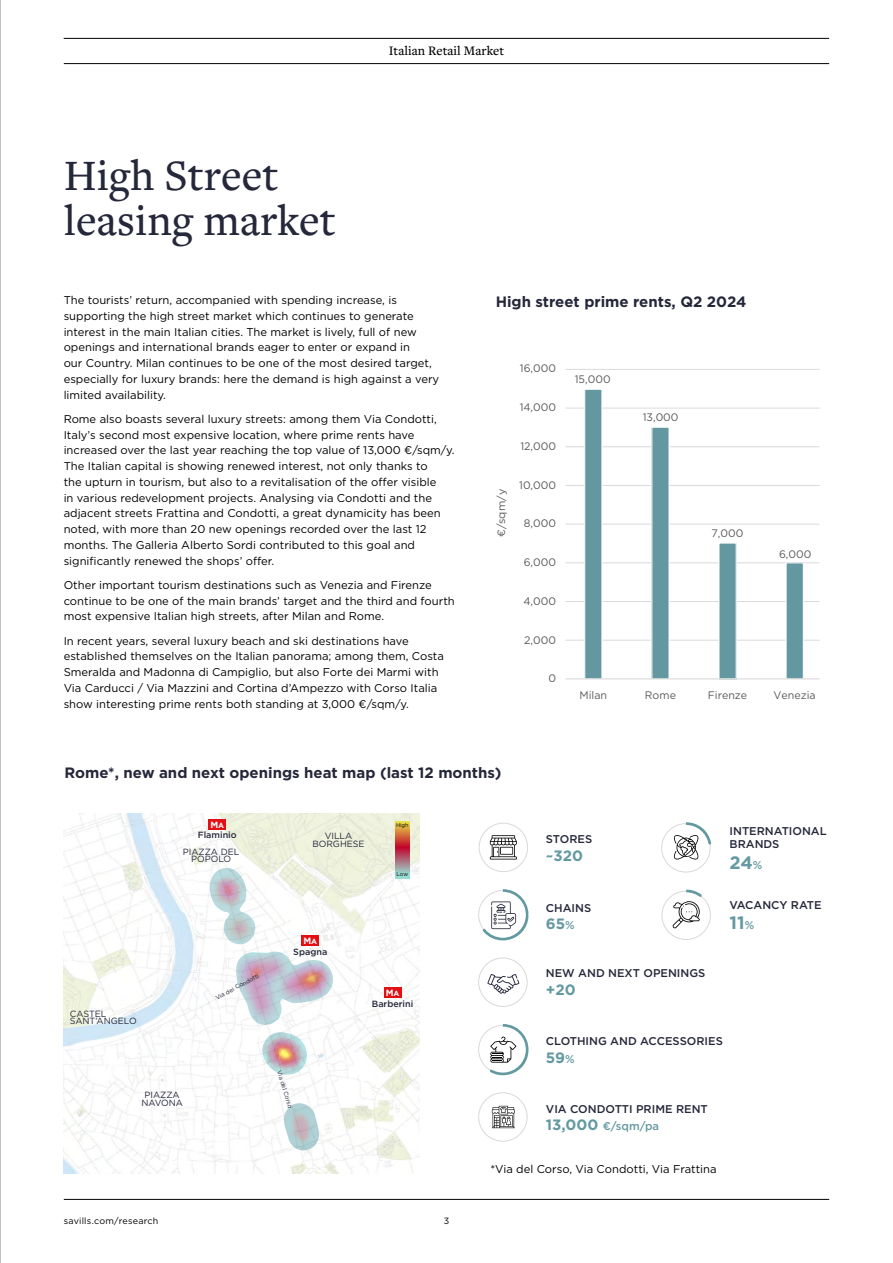
<style>
.page{position:relative;width:893px;height:1263px;background:#fff}
.page>*{position:absolute;margin:0;border:0;box-sizing:border-box;transform-origin:0 0}
.t1{font:500 45px/45px "Freight Text Pro";color:#25273a}
.t2{font:700 18px "Gotham";color:#6499a2}
.t3{font:700 15px "Gotham";color:#25273a}
.t4{font:700 15px "Gotham";color:#6499a2}
.t5{font:500 13.5px "Freight Text Pro";color:#000}
.t6{font:11.25px/15.8px "Gotham";color:#000}
.t7{font:500 11.25px/18px "Gotham";color:#25273a}
.t8{font:10.95px "Gotham";color:#5a5a5a}
.t9{font:10.65px "Gotham";color:#5a5a5a}
.t10{font:9px/7.5px "Gotham";color:#25273a;text-align:center}
.t11{font:500 9px "Gotham";color:#25273a}
.t12{font:9px "Gotham";letter-spacing:.02em;color:#000}
.t13{font:700 9px "Gotham";color:#fff}
.t14{font:6px "Gotham";color:#25273a}
.t15{font:5.55px "Gotham";color:#000}
.s1{font-size:7.5px}
.s2{font-weight:500;font-size:11.25px}
.s3{font-weight:700;font-size:15px;color:#6499a2}
.s4{color:#6499a2}
</style>
<div class="page">
<hr style="left:566px;top:524px;width:253px;height:1px;background:#dadada">
<hr style="left:566px;top:562px;width:253px;height:1px;background:#dadada">
<hr style="left:566px;top:601px;width:253px;height:1px;background:#dadada">
<hr style="left:566px;top:640px;width:253px;height:1px;background:#dadada">
<hr style="left:566px;top:485px;width:253px;height:1px;background:#dadada">
<hr style="left:566px;top:408px;width:253px;height:1px;background:#dadada">
<hr style="left:566px;top:369px;width:253px;height:1px;background:#dadada">
<hr style="left:566px;top:446px;width:253px;height:1px;background:#dadada">
<div style="left:585px;top:389px;width:17px;height:290px;background:#6398a1"></div>
<div style="left:584px;top:389px;width:19px;height:291px;border:1px solid #fff"></div>
<div style="left:652px;top:427px;width:17px;height:252px;background:#6398a1"></div>
<div style="left:651px;top:427px;width:19px;height:253px;border:1px solid #fff"></div>
<div style="left:719px;top:543px;width:17px;height:136px;background:#6398a1"></div>
<div style="left:718px;top:542px;width:19px;height:138px;border:1px solid #fff"></div>
<div style="left:786px;top:563px;width:17px;height:116px;background:#6398a1"></div>
<div style="left:785px;top:562px;width:19px;height:118px;border:1px solid #fff"></div>
<hr style="left:566px;top:678px;width:253px;height:1px;background:#d9d9d9">
<img style="left:64px;top:813px;width:356px;height:360px">
<svg style="left:396px;top:821px;width:13px;height:57px"></svg>
<svg style="left:209px;top:868px;width:48px;height:77px"></svg>
<svg style="left:235px;top:951px;width:99px;height:75px"></svg>
<svg style="left:261px;top:1032px;width:46px;height:43px"></svg>
<svg style="left:283px;top:1103px;width:36px;height:49px"></svg>
<div style="left:384px;top:987px;width:17px;height:11px;background:#e30f13"></div>
<svg style="left:487px;top:974px;width:32px;height:20px"></svg>
<div style="left:478px;top:957px;width:50px;height:50px;border:1px solid #d9d9d9;border-radius:50%"></div>
<div style="left:478px;top:1092px;width:50px;height:50px;border:1px solid #d9d9d9;border-radius:50%"></div>
<svg style="left:492px;top:1106px;width:23px;height:22px"></svg>
<svg style="left:490px;top:1024px;width:39px;height:51px"></svg>
<svg style="left:490px;top:835px;width:27px;height:24px"></svg>
<div style="left:479px;top:823px;width:49px;height:49px;border:1px solid #d9d9d9;border-radius:50%"></div>
<div style="left:661px;top:823px;width:50px;height:49px;border:1px solid #d9d9d9;border-radius:50%"></div>
<svg style="left:673px;top:822px;width:38px;height:37px"></svg>
<svg style="left:482px;top:889px;width:47px;height:51px"></svg>
<div style="left:661px;top:890px;width:50px;height:50px;border:1px solid #d9d9d9;border-radius:50%"></div>
<svg style="left:672px;top:890px;width:30px;height:38px"></svg>
<div style="left:302px;top:935px;width:17px;height:11px;background:#e30f13"></div>
<div style="left:209px;top:819px;width:17px;height:11px;background:#e30f13"></div>
<hr style="left:64px;top:1199px;width:765px;height:1px;background:#000">
<hr style="left:64px;top:63px;width:765px;height:1px;background:#000">
<hr style="left:64px;top:38px;width:765px;height:1px;background:#000">
<hr style="left:0;top:0;width:1px;height:1263px;background:#000">
<h1 class="t1" style="left:64px;top:151px;width:274px">High Street leasing market</h1>
<p class="t5" style="left:389px;top:42px;width:117px">Italian Retail Market</p>
<p class="t6" style="left:64px;top:292px;width:377px">The tourists’ return, accompanied with spending increase, is supporting the high street market which continues to generate interest in the main Italian cities. The market is lively, full of new openings and international brands eager to enter or expand in<br>our Country. Milan continues to be one of the most desired target, especially for luxury brands: here the demand is high against a very limited availability.</p>
<p class="t6" style="left:64px;top:411px;width:392px">Rome also boasts several luxury streets: among them Via Condotti, Italy’s second most expensive location, where prime rents have increased over the last year reaching the top value of 13,000 €/sqm/y.<br>The Italian capital is showing renewed interest, not only thanks to<br>the upturn in tourism, but also to a revitalisation of the offer visible<br>in various redevelopment projects. Analysing via Condotti and the adjacent streets Frattina and Condotti, a great dynamicity has been noted, with more than 20 new openings recorded over the last 12 months. The Galleria Alberto Sordi contributed to this goal and significantly renewed the shops’ offer.</p>
<p class="t6" style="left:64px;top:577px;width:393px">Other important tourism destinations such as Venezia and Firenze continue to be one of the main brands’ target and the third and fourth most expensive Italian high streets, after Milan and Rome.</p>
<p class="t6" style="left:64px;top:633px;width:382px">In recent years, several luxury beach and ski destinations have established themselves on the Italian panorama; among them, Costa Smeralda and Madonna di Campiglio, but also Forte dei Marmi with Via Carducci / Via Mazzini and Cortina d’Ampezzo with Corso Italia show interesting prime rents both standing at 3,000 €/sqm/y.</p>
<h3 class="t3" style="left:496px;top:292px;width:252px">High street prime rents, Q2 2024</h3>
<p class="t9" style="left:494px;top:537px;width:50px;rotate:-90deg">€/sqm/y</p>
<p class="t8" style="left:520px;top:362px;width:38px">16,000</p>
<p class="t8" style="left:520px;top:400px;width:38px">14,000</p>
<p class="t8" style="left:520px;top:439px;width:37px">12,000</p>
<p class="t8" style="left:519px;top:478px;width:38px">10,000</p>
<p class="t8" style="left:524px;top:517px;width:34px">8,000</p>
<p class="t8" style="left:524px;top:555px;width:34px">6,000</p>
<p class="t8" style="left:523px;top:594px;width:34px">4,000</p>
<p class="t8" style="left:524px;top:633px;width:33px">2,000</p>
<p class="t8" style="left:548px;top:672px;width:9px">0</p>
<p class="t8" style="left:575px;top:372px;width:37px">15,000</p>
<p class="t8" style="left:643px;top:410px;width:37px">13,000</p>
<p class="t8" style="left:712px;top:526px;width:33px">7,000</p>
<p class="t8" style="left:779px;top:547px;width:34px">6,000</p>
<p class="t8" style="left:579px;top:688px;width:29px">Milan</p>
<p class="t8" style="left:645px;top:688px;width:33px">Rome</p>
<p class="t8" style="left:708px;top:688px;width:41px">Firenze</p>
<p class="t8" style="left:774px;top:688px;width:44px">Venezia</p>
<h3 class="t3" style="left:64px;top:762px;width:438px">Rome*, new and next openings heat map (last 12 months)</h3>
<p class="t13" style="left:210px;top:819px;width:15px">M<span class="s1">A</span></p>
<p class="t11" style="left:198px;top:829px;width:40px">Flaminio</p>
<p class="t10" style="left:183px;top:848px;width:58px">PIAZZA DEL<br>POPOLO</p>
<p class="t10" style="left:312px;top:832px;width:54px">VILLA<br>BORGHESE</p>
<p class="t15" style="left:396px;top:822px;width:14px">High</p>
<p class="t15" style="left:397px;top:871px;width:13px">Low</p>
<p class="t10" style="left:70px;top:1010px;width:68px;text-align:left">CASTEL<br>SANT’ANGELO</p>
<p class="t10" style="left:141px;top:1091px;width:43px">PIAZZA<br>NAVONA</p>
<p class="t14" style="left:214px;top:994px;width:50px;rotate:-28deg">Via dei Condotti</p>
<p class="t13" style="left:303px;top:935px;width:15px">M<span class="s1">A</span></p>
<p class="t11" style="left:293px;top:945px;width:35px">Spagna</p>
<p class="t14" style="left:283px;top:1069px;width:41px;rotate:73deg">Via del Corso</p>
<p class="t13" style="left:386px;top:987px;width:15px">M<span class="s1">A</span></p>
<p class="t11" style="left:372px;top:998px;width:43px">Barberini</p>
<p class="t7" style="left:546px;top:829px;width:48px">STORES</p>
<h3 class="t4" style="left:546px;top:846px;width:39px">~320</h3>
<p class="t7" style="left:546px;top:899px;width:47px">CHAINS</p>
<h3 class="t4" style="left:546px;top:914px;width:30px">65<span class="s2">%</span></h3>
<p class="t7" style="left:546px;top:964px;width:161px">NEW AND NEXT OPENINGS</p>
<h3 class="t4" style="left:546px;top:980px;width:31px">+20</h3>
<p class="t7" style="left:729px;top:824px;width:99px;line-height:13.5px">INTERNATIONAL<br>BRANDS</p>
<h2 class="t2" style="left:729px;top:850px;width:34px">24<span class="s2">%</span></h2>
<p class="t7" style="left:729px;top:896px;width:94px">VACANCY RATE</p>
<h2 class="t2" style="left:729px;top:911px;width:26px">11<span class="s2">%</span></h2>
<p class="t7" style="left:546px;top:1032px;width:178px">CLOTHING AND ACCESSORIES</p>
<h3 class="t4" style="left:546px;top:1048px;width:30px">59<span class="s2">%</span></h3>
<p class="t7" style="left:546px;top:1099px;width:163px">VIA CONDOTTI PRIME RENT<br><span class="s3">13,000</span> <span class="s4">€/sqm/pa</span></p>
<p class="t12" style="left:64px;top:1214px;width:96px">savills.com/research</p>
<p class="t12" style="left:444px;top:1214px;width:7px">3</p>
<p class="t6" style="left:490px;top:1161px;width:228px">*Via del Corso, Via Condotti, Via Frattina</p>
</div>
